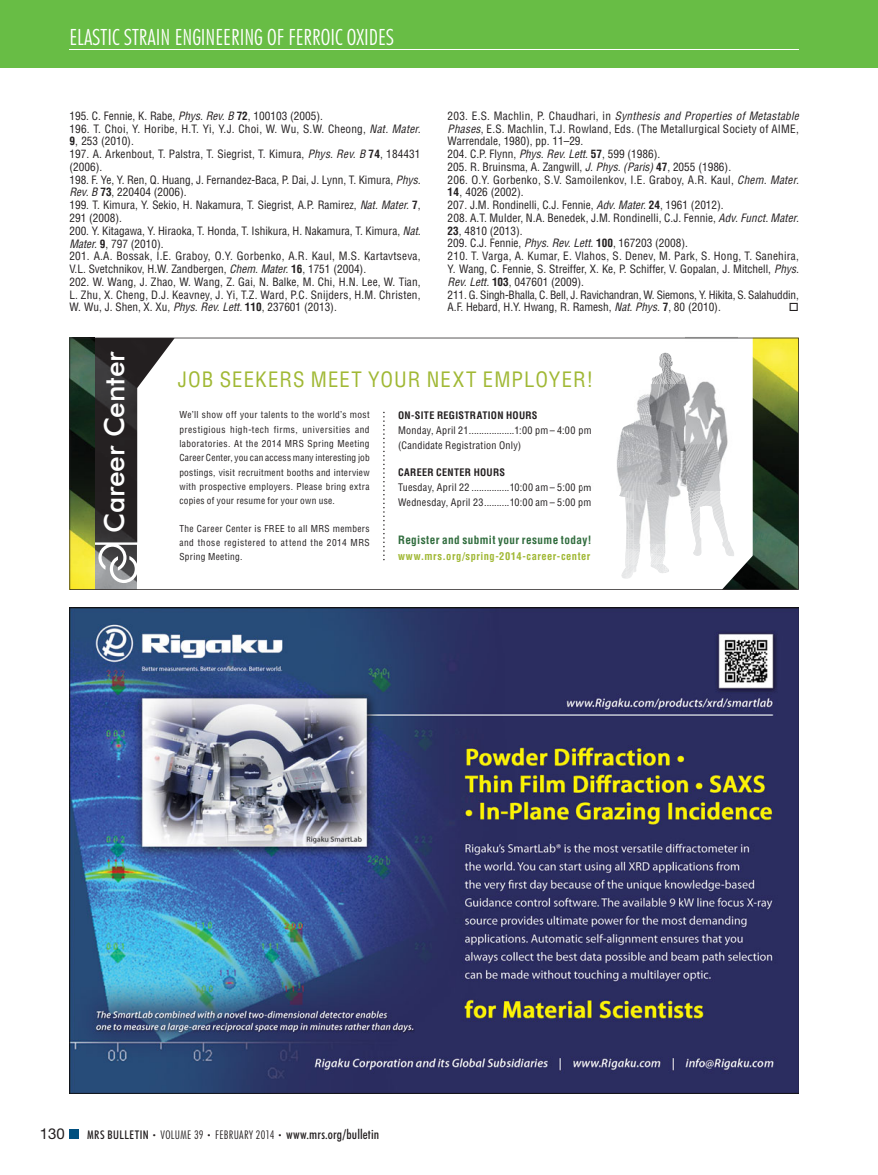
<style>
.page{position:relative;width:878px;height:1175px;background:#fff}
.page>*{position:absolute;margin:0;border:0;box-sizing:border-box;transform-origin:0 0}
.t1{font:500 28.05px "Futura BT";letter-spacing:-.01em;color:#fff}
.t2{font:300 condensed 22.5px "Futura BT";color:#fff}
.t3{font:condensed 20.7px "Helvetica LT Std";letter-spacing:.05em;color:#a0b834}
.t4{font:15px "Helvetica Neue LT Std";color:#231f20}
.t5{font:300 condensed 12px "Futura BT";letter-spacing:.02em;color:#231f20}
.t6{font:condensed 11.25px/12.8px "Helvetica LT Std";color:#231f20}
.t7{font:700 condensed 11.25px "Helvetica LT Std";letter-spacing:.03em;color:#306c3d}
.t8{font:700 condensed 10.5px "Helvetica LT Std";letter-spacing:.05em;color:#a0b834}
.t9{font:condensed 10.05px/15.3px "Helvetica LT Std";letter-spacing:.025em;color:#231f20}
.t10{font:700 condensed 10.05px "Helvetica LT Std";letter-spacing:.03em;color:#231f20}
.t11{font:condensed 9.3px/14.2px "Helvetica LT Std";letter-spacing:.04em;color:#231f20;text-align:justify}
.s1{font-style:italic}
.s2{font-weight:700}
.s3{font-weight:500}
.s4{font-size:7.5px}
.s5{font-weight:500;font-size:13.5px}
</style>
<div class="page">
<div style="left:0;top:0;width:878px;height:68px;background:#68bd45"></div>
<hr style="left:69px;top:50px;width:730px;height:1px;background:#fff">
<div style="left:69px;top:1130px;width:9px;height:8px;background:#005080"></div>
<img style="left:94px;top:589px;width:43px;height:1px">
<svg style="left:69px;top:338px;width:729px;height:251px"></svg>
<img style="left:69px;top:608px;width:729px;height:485px">
<img style="left:685px;top:337px;width:52px;height:153px">
<img style="left:634px;top:384px;width:52px;height:159px">
<img style="left:582px;top:437px;width:52px;height:53px">
<h2 class="t2" style="left:69px;top:29px;width:326px">ELASTIC STRAIN ENGINEERING OF FERROIC OXIDES</h2>
<p class="t6" style="left:69px;top:111px;width:353px">195. C. Fennie , K. Rabe , <span class="s1">Phys. Rev. B</span> <span class="s2">72</span> , 100103 ( 2005 ).<br>196. T. Choi , Y. Horibe , H.T. Yi , Y.J. Choi , W. Wu , S.W. Cheong , <span class="s1">Nat. Mater.<br></span><span class="s2">9</span> , 253 ( 2010 ).<br>197. A. Arkenbout , T. Palstra , T. Siegrist , T. Kimura , <span class="s1">Phys. Rev. B</span> <span class="s2">74</span> , 184431 ( 2006 ).<br>198. F. Ye , Y. Ren , Q. Huang , J. Fernandez-Baca , P. Dai , J. Lynn , T. Kimura , <span class="s1">Phys.<br>Rev. B</span> <span class="s2">73</span> , 220404 ( 2006 ).<br>199. T. Kimura , Y. Sekio , H. Nakamura , T. Siegrist , A.P. Ramirez , <span class="s1">Nat. Mater.</span> <span class="s2">7</span> , 291 ( 2008 ).<br>200. Y. Kitagawa , Y. Hiraoka , T. Honda , T. Ishikura , H. Nakamura , T. Kimura , <span class="s1">Nat.<br>Mater.</span> <span class="s2">9</span> , 797 ( 2010 ).<br>201. A.A. Bossak , I.E. Graboy , O.Y. Gorbenko , A.R. Kaul , M.S. Kartavtseva , V.L. Svetchnikov , H.W. Zandbergen , <span class="s1">Chem. Mater.</span> <span class="s2">16</span> , 1751 ( 2004 ).<br>202. W. Wang , J. Zhao , W. Wang , Z. Gai , N. Balke , M. Chi , H.N. Lee, W. Tian , L. Zhu , X. Cheng , D.J. Keavney , J. Yi , T.Z. Ward , P.C. Snijders , H.M. Christen , W. Wu , J. Shen , X. Xu , <span class="s1">Phys. Rev. Lett.</span> <span class="s2">110</span> , 237601 ( 2013 ).</p>
<p class="t6" style="left:447px;top:111px;width:353px">203. E.S. Machlin , P. Chaudhari , in <span class="s1">Synthesis and Properties of Metastable Phases</span> , E.S. Machlin , T.J. Rowland , Eds. ( The Metallurgical Society of AIME , Warrendale , 1980 ), pp. 11 – 29 .<br>204. C.P. Flynn , <span class="s1">Phys. Rev. Lett.</span> <span class="s2">57</span> , 599 ( 1986 ).<br>205. R. Bruinsma , A. Zangwill , <span class="s1">J. Phys. (Paris)</span> <span class="s2">47</span> , 2055 ( 1986 ).<br>206. O.Y. Gorbenko , S.V. Samoilenkov , I.E. Graboy , A.R. Kaul , <span class="s1">Chem. Mater.<br></span><span class="s2">14</span> , 4026 ( 2002 ).<br>207. J.M. Rondinelli , C.J. Fennie , <span class="s1">Adv. Mater.</span> <span class="s2">24</span> , 1961 ( 2012 ).<br>208. A.T. Mulder , N.A. Benedek , J.M. Rondinelli , C.J. Fennie , <span class="s1">Adv. Funct. Mater.<br></span><span class="s2">23</span> , 4810 ( 2013 ).<br>209. C.J. Fennie , <span class="s1">Phys. Rev. Lett.</span> <span class="s2">100</span> , 167203 ( 2008 ).<br>210. T. Varga , A. Kumar , E. Vlahos , S. Denev , M. Park , S. Hong , T. Sanehira , Y. Wang , C. Fennie , S. Streiffer , X. Ke , P. Schiffer , V. Gopalan , J. Mitchell , <span class="s1">Phys.<br>Rev. Lett.</span> <span class="s2">103</span> , 047601 ( 2009 ).<br>211. G. Singh-Bhalla , C. Bell , J. Ravichandran , W. Siemons , Y. Hikita , S. Salahuddin , A.F. Hebard , H.Y. Hwang , R. Ramesh , <span class="s1">Nat. Phys.</span> <span class="s2">7</span> , 80 ( 2010 ).</p>
<h1 class="t1" style="left:97px;top:533px;width:184px;rotate:-90deg">Career Center</h1>
<h3 class="t3" style="left:178px;top:372px;width:417px">JOB SEEKERS MEET YOUR NEXT EMPLOYER!</h3>
<p class="t10" style="left:398px;top:411px;width:141px">ON-SITE REGISTRATION HOURS</p>
<p class="t9" style="left:398px;top:424px;width:195px">Monday, April 21 ..................1:00 pm – 4:00 pm (Candidate Registration Only)</p>
<p class="t10" style="left:398px;top:468px;width:109px">CAREER CENTER HOURS</p>
<p class="t9" style="left:398px;top:481px;width:195px">Tuesday, April 22 ...............10:00 am – 5:00 pm<br>Wednesday, April 23 ..........10:00 am – 5:00 pm</p>
<p class="t11" style="left:179px;top:409px;width:192px">We’ll show off your talents to the world’s most prestigious high-tech firms, universities and laboratories. At the 2014 MRS Spring Meeting Career Center, you can access many interesting job postings, visit recruitment booths and interview with prospective employers. Please bring extra copies of your resume for your own use.</p>
<p class="t11" style="left:179px;top:522px;width:192px">The Career Center is FREE to all MRS members and those registered to attend the 2014 MRS Spring Meeting.</p>
<p class="t7" style="left:398px;top:536px;width:195px">Register and submit your resume today!</p>
<p class="t8" style="left:398px;top:553px;width:194px">www.mrs.org/spring-2014-career-center</p>
<h3 class="t4" style="left:40px;top:1128px;width:27px">130</h3>
<p class="t5" style="left:87px;top:1130px;width:293px"><span class="s3">MRS BULLETIN</span> <span class="s4">•</span> VOLUME 39 <span class="s4">•</span> FEBRUARY 2014 <span class="s4">•</span> <span class="s5">www.mrs.org/bulletin</span></p>
</div>
